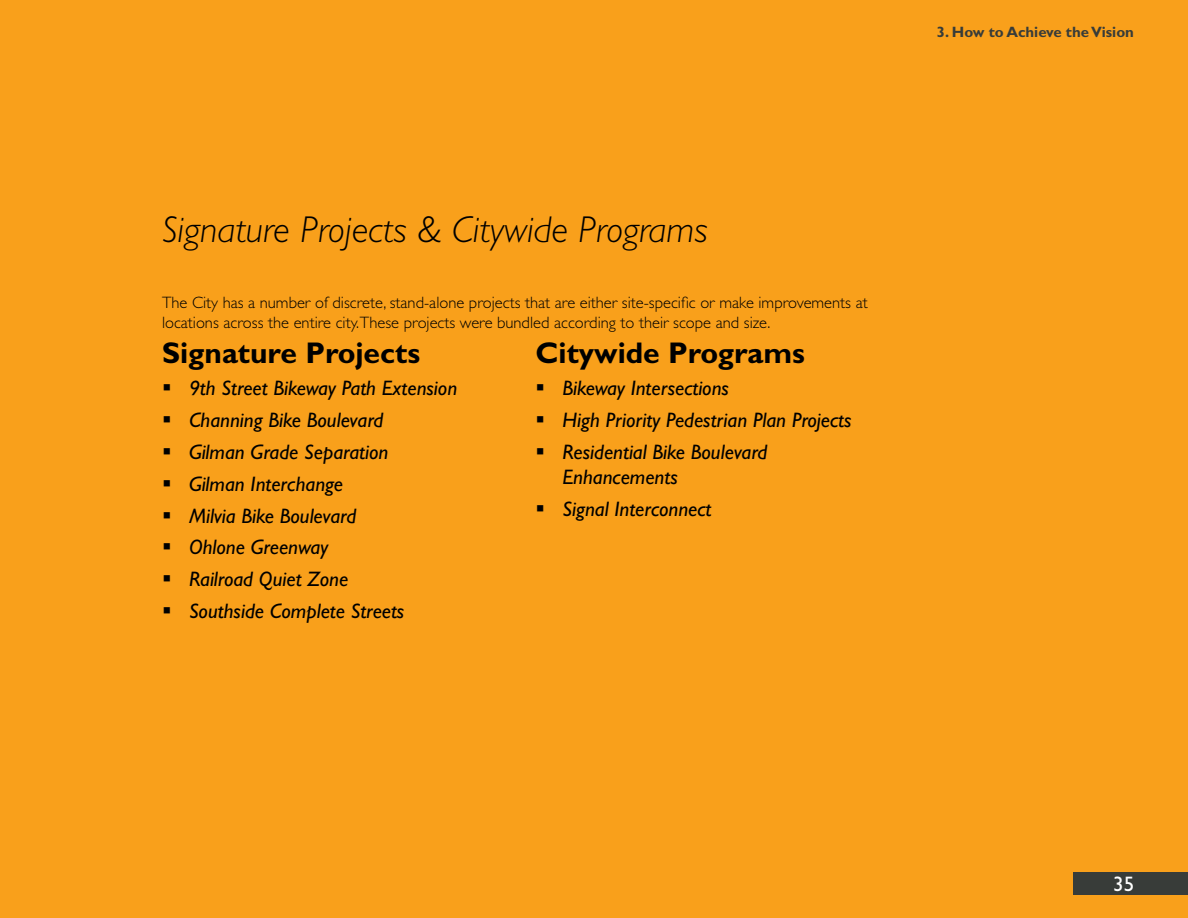
<style>
.page{position:relative;width:1188px;height:918px;background:#f9a01b}
.page>*{position:absolute;margin:0;border:0;box-sizing:border-box;transform-origin:0 0}
.t1{font:italic 300 37.5px "Gill Sans Std";color:#000}
.t2{font:700 30px "Gill Sans Std";color:#000}
.t3{font:italic 21px/25.2px "Gill Sans Std";color:#000}
.t4{font:21px "Gill Sans Std";color:#fff}
.t5{font:300 16.5px/19.8px "Gill Sans Std";color:#000}
.t6{font:700 15px "Gill Sans Std";color:#383c39}
</style>
<div class="page">
<div style="left:1074px;top:873px;width:114px;height:22px;background:#383c39"></div>
<p class="t6" style="left:937px;top:23px;width:199px">3. How to Achieve the Vision</p>
<h1 class="t1" style="left:162px;top:208px;width:547px">Signature Projects &amp; Citywide Programs</h1>
<p class="t5" style="left:162px;top:293px;width:707px">The City has a number of discrete, stand-alone projects that are either site-specific or make improvements at locations across the entire city.These projects were bundled according to their scope and size.</p>
<h2 class="t2" style="left:162px;top:335px;width:260px">Signature Projects</h2>
<p class="t3" style="left:162px;top:375px;width:297px">▪ 9th Street Bikeway Path Extension</p>
<p class="t3" style="left:162px;top:407px;width:223px">▪ Channing Bike Boulevard</p>
<p class="t3" style="left:162px;top:439px;width:228px">▪ Gilman Grade Separation</p>
<p class="t3" style="left:162px;top:471px;width:183px">▪ Gilman Interchange</p>
<p class="t3" style="left:162px;top:503px;width:196px">▪ Milvia Bike Boulevard</p>
<p class="t3" style="left:162px;top:535px;width:168px">▪ Ohlone Greenway</p>
<p class="t3" style="left:162px;top:567px;width:188px">▪ Railroad Quiet Zone</p>
<p class="t3" style="left:162px;top:599px;width:244px">▪ Southside Complete Streets</p>
<h2 class="t2" style="left:536px;top:335px;width:271px">Citywide Programs</h2>
<p class="t3" style="left:536px;top:375px;width:195px">▪ Bikeway Intersections</p>
<p class="t3" style="left:536px;top:407px;width:318px">▪ High Priority Pedestrian Plan Projects</p>
<p class="t3" style="left:563px;top:439px;width:206px;text-indent:-27px">▪ Residential Bike Boulevard<br>Enhancements</p>
<p class="t3" style="left:536px;top:496px;width:177px">▪ Signal Interconnect</p>
<p class="t4" style="left:1113px;top:872px;width:22px">35</p>
</div>
